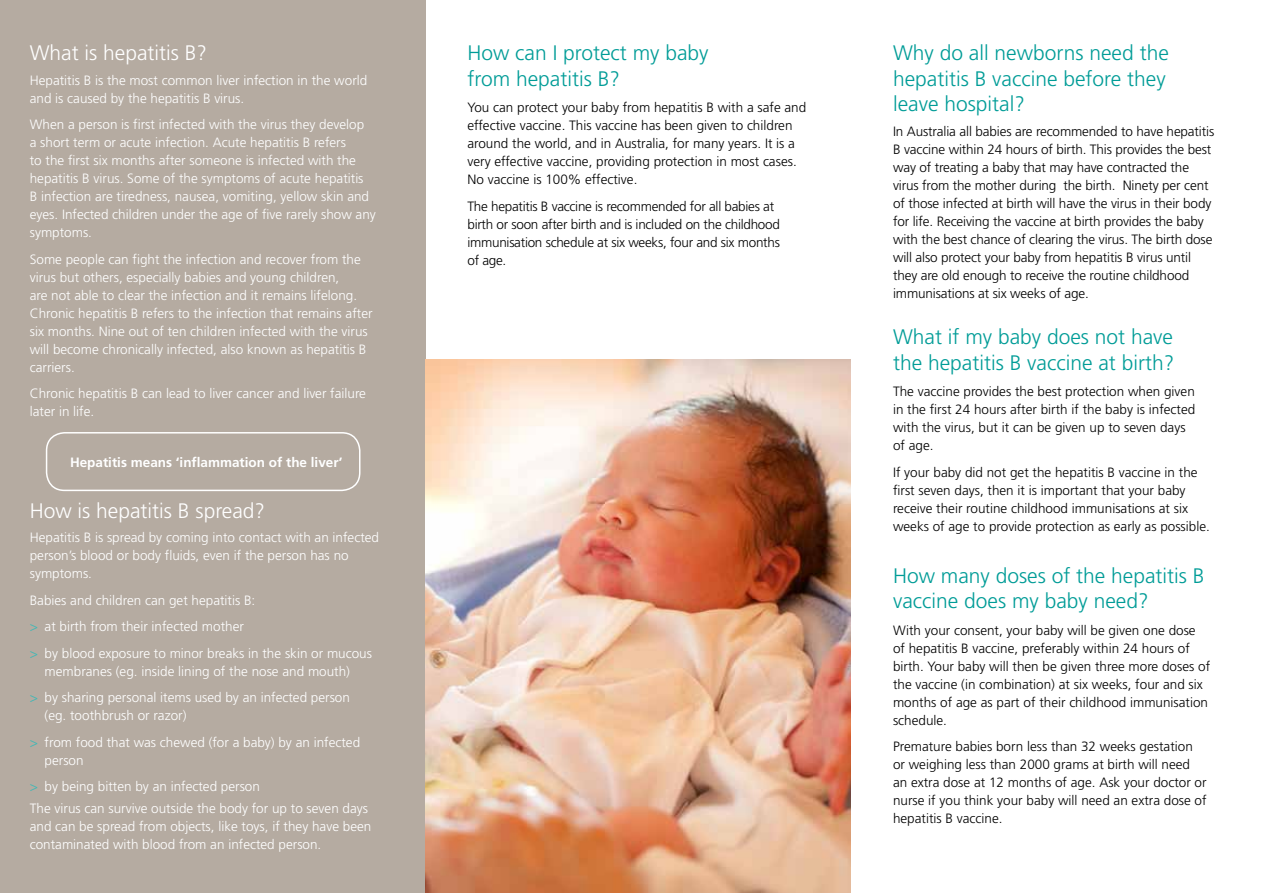
<style>
.page{position:relative;width:1263px;height:893px;background:#fff}
.page>*{position:absolute;margin:0;border:0;box-sizing:border-box;transform-origin:0 0}
.t1{font:300 21px/25.5px "Frutiger";color:#009c97}
.t2{font:300 21px "Frutiger";color:#fff}
.t3{font:300 13.5px/18px "Frutiger";color:#000}
.t4{font:300 13.5px/18px "Frutiger";color:#fff}
.t5{font:300 13.5px/18px "Frutiger";letter-spacing:-.02em;color:#000}
.t6{font:700 13.5px "Frutiger";color:#fff}
.s1{color:#3db8b6}
</style>
<div class="page">
<div style="left:0;top:0;width:425px;height:893px;background:#b5aba1"></div>
<div style="left:46px;top:432px;width:314px;height:59px;border:2px solid #fff;border-radius:18px"></div>
<img style="left:425px;top:359px;width:425px;height:534px">
<h1 class="t2" style="left:30px;top:41px;width:179px">What is hepatitis B?</h1>
<p class="t4" style="left:30px;top:71px;width:339px">Hepatitis B is the most common liver infection in the world and is caused by the hepatitis B virus.</p>
<p class="t4" style="left:30px;top:116px;width:348px">When a person is first infected with the virus they develop<br>a short term or acute infection. Acute hepatitis B refers<br>to the first six months after someone is infected with the hepatitis B virus. Some of the symptoms of acute hepatitis<br>B infection are tiredness, nausea, vomiting, yellow skin and eyes. Infected children under the age of five rarely show any symptoms.</p>
<p class="t4" style="left:30px;top:250px;width:344px">Some people can fight the infection and recover from the virus but others, especially babies and young children,<br>are not able to clear the infection and it remains lifelong.<br>Chronic hepatitis B refers to the infection that remains after six months. Nine out of ten children infected with the virus will become chronically infected, also known as hepatitis B carriers.</p>
<p class="t4" style="left:30px;top:385px;width:338px">Chronic hepatitis B can lead to liver cancer and liver failure later in life.</p>
<p class="t6" style="left:70px;top:454px;width:274px">Hepatitis means ‘inflammation of the liver’</p>
<h1 class="t2" style="left:30px;top:499px;width:237px">How is hepatitis B spread?</h1>
<p class="t4" style="left:30px;top:529px;width:351px">Hepatitis B is spread by coming into contact with an infected person’s blood or body fluids, even if the person has no symptoms.</p>
<p class="t4" style="left:30px;top:587px;width:344px;line-height:26.5px">Babies and children can get hepatitis B:<br><span class="s1">&gt;</span> at birth from their infected mother<br><span class="s1">&gt;</span> by blood exposure to minor breaks in the skin or mucous</p>
<p class="t4" style="left:30px;top:658px;width:322px;line-height:26.5px;text-align:right">membranes (eg. inside lining of the nose and mouth)<br><span class="s1">&gt;</span> by sharing personal items used by an infected person</p>
<p class="t4" style="left:30px;top:702px;width:332px;line-height:26.5px;text-indent:15px">(eg. toothbrush or razor)<br><span class="s1">&gt;</span> from food that was chewed (for a baby) by an infected</p>
<p class="t4" style="left:30px;top:747px;width:232px;line-height:26.5px;text-indent:15px">person<br><span class="s1">&gt;</span> by being bitten by an infected person</p>
<p class="t4" style="left:30px;top:800px;width:343px">The virus can survive outside the body for up to seven days and can be spread from objects, like toys, if they have been contaminated with blood from an infected person.</p>
<h1 class="t1" style="left:467px;top:41px;width:243px">How can I protect my baby from hepatitis B?</h1>
<p class="t3" style="left:467px;top:99px;width:340px">You can protect your baby from hepatitis B with a safe and effective vaccine. This vaccine has been given to children around the world, and in Australia, for many years. It is a very effective vaccine, providing protection in most cases.<br>No vaccine is 100% effective.</p>
<p class="t5" style="left:467px;top:197px;width:314px">The hepatitis B vaccine is recommended for all babies at birth or soon after birth and is included on the childhood immunisation schedule at six weeks, four and six months of age.</p>
<h1 class="t1" style="left:893px;top:41px;width:277px">Why do all newborns need the hepatitis B vaccine before they leave hospital?</h1>
<p class="t3" style="left:893px;top:122px;width:323px">In Australia all babies are recommended to have hepatitis B vaccine within 24 hours of birth. This provides the best way of treating a baby that may have contracted the virus from the mother during the birth. Ninety per cent of those infected at birth will have the virus in their body for life. Receiving the vaccine at birth provides the baby with the best chance of clearing the virus. The birth dose will also protect your baby from hepatitis B virus until they are old enough to receive the routine childhood immunisations at six weeks of age.</p>
<h1 class="t1" style="left:893px;top:325px;width:283px">What if my baby does not have the hepatitis B vaccine at birth?</h1>
<p class="t3" style="left:893px;top:383px;width:304px">The vaccine provides the best protection when given in the first 24 hours after birth if the baby is infected with the virus, but it can be given up to seven days of age.</p>
<p class="t3" style="left:893px;top:463px;width:318px">If your baby did not get the hepatitis B vaccine in the first seven days, then it is important that your baby receive their routine childhood immunisations at six weeks of age to provide protection as early as possible.</p>
<h1 class="t1" style="left:893px;top:563px;width:313px">How many doses of the hepatitis B vaccine does my baby need?</h1>
<p class="t3" style="left:893px;top:621px;width:319px">With your consent, your baby will be given one dose of hepatitis B vaccine, preferably within 24 hours of birth. Your baby will then be given three more doses of the vaccine (in combination) at six weeks, four and six months of age as part of their childhood immunisation schedule.</p>
<p class="t3" style="left:893px;top:738px;width:315px">Premature babies born less than 32 weeks gestation or weighing less than 2000 grams at birth will need an extra dose at 12 months of age. Ask your doctor or nurse if you think your baby will need an extra dose of hepatitis B vaccine.</p>
</div>
